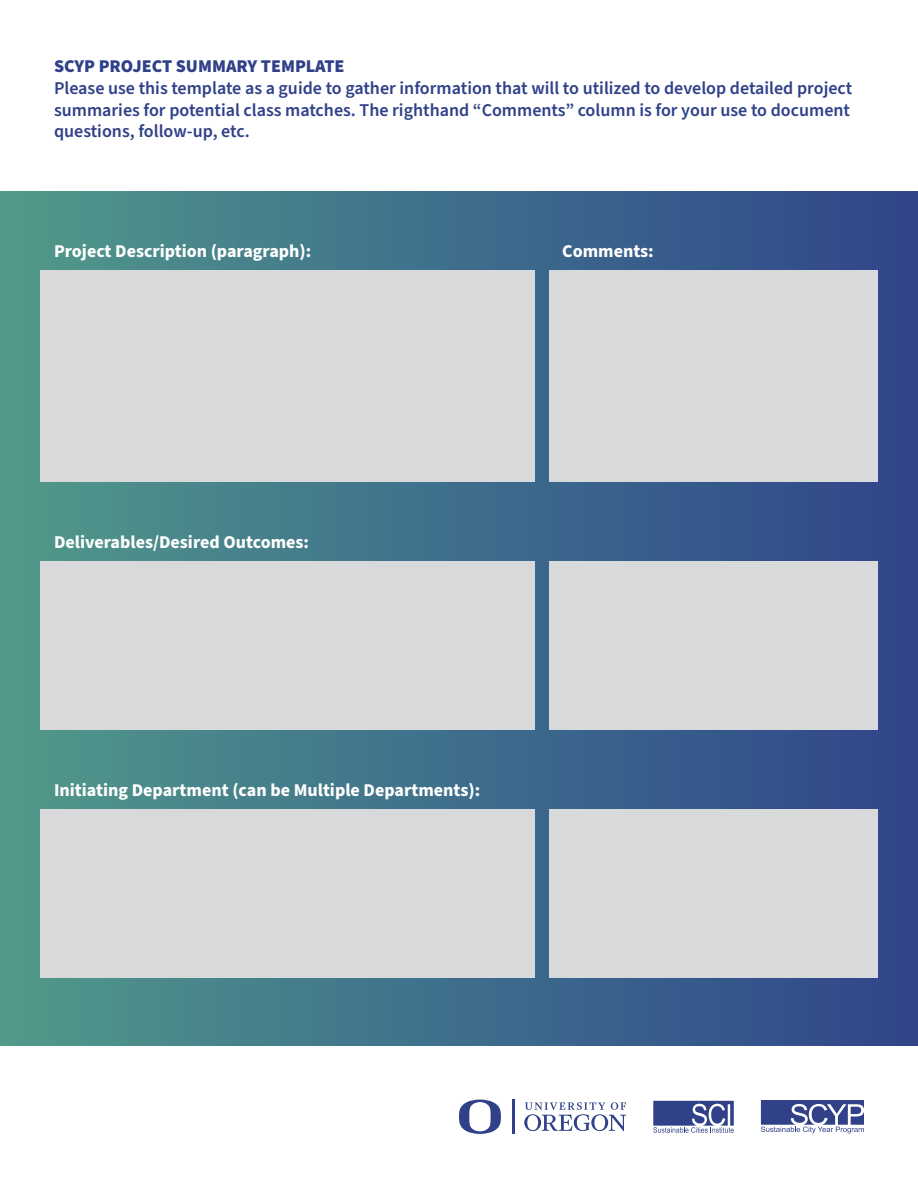
<style>
.page{position:relative;width:918px;height:1188px;background:#fff}
.page>*{position:absolute;margin:0;border:0;box-sizing:border-box;transform-origin:0 0}
.t1{font:600 18px/21.6px "Source Sans Pro";color:#304189;text-align:justify}
.t2{font:700 18px "Source Sans Pro";color:#fff}
.t3{font:900 18px "Source Sans Pro";color:#304189}
</style>
<div class="page">
<div style="left:0;top:191px;width:918px;height:855px;background:linear-gradient(to right,#51998b,#30458c)"></div>
<hr style="left:512px;top:1100px;width:3px;height:34px;background:#304189">
<svg style="left:524px;top:1102px;width:102px;height:29px"></svg>
<svg style="left:459px;top:1100px;width:42px;height:34px"></svg>
<svg style="left:653px;top:1101px;width:81px;height:32px"></svg>
<svg style="left:761px;top:1100px;width:103px;height:34px"></svg>
<div style="left:549px;top:270px;width:329px;height:212px;background:#d7d9da"></div>
<div style="left:40px;top:270px;width:495px;height:212px;background:#d7d9da"></div>
<div style="left:549px;top:562px;width:329px;height:168px;background:#d7d9da"></div>
<div style="left:40px;top:562px;width:495px;height:168px;background:#d7d9da"></div>
<div style="left:549px;top:809px;width:329px;height:169px;background:#d7d9da"></div>
<div style="left:40px;top:809px;width:495px;height:169px;background:#d7d9da"></div>
<p class="t3" style="left:54px;top:54px;width:292px">SCYP PROJECT SUMMARY TEMPLATE</p>
<p class="t1" style="left:54px;top:78px;width:800px">Please use this template as a guide to gather information that will to utilized to develop detailed project summaries for potential class matches. The righthand “Comments” column is for your use to document questions, follow-up, etc.</p>
<p class="t2" style="left:54px;top:239px;width:259px">Project Description (paragraph):</p>
<p class="t2" style="left:562px;top:239px;width:93px">Comments:</p>
<p class="t2" style="left:54px;top:530px;width:257px">Deliverables/Desired Outcomes:</p>
<p class="t2" style="left:54px;top:777px;width:428px">Initiating Department (can be Multiple Departments):</p>
</div>
